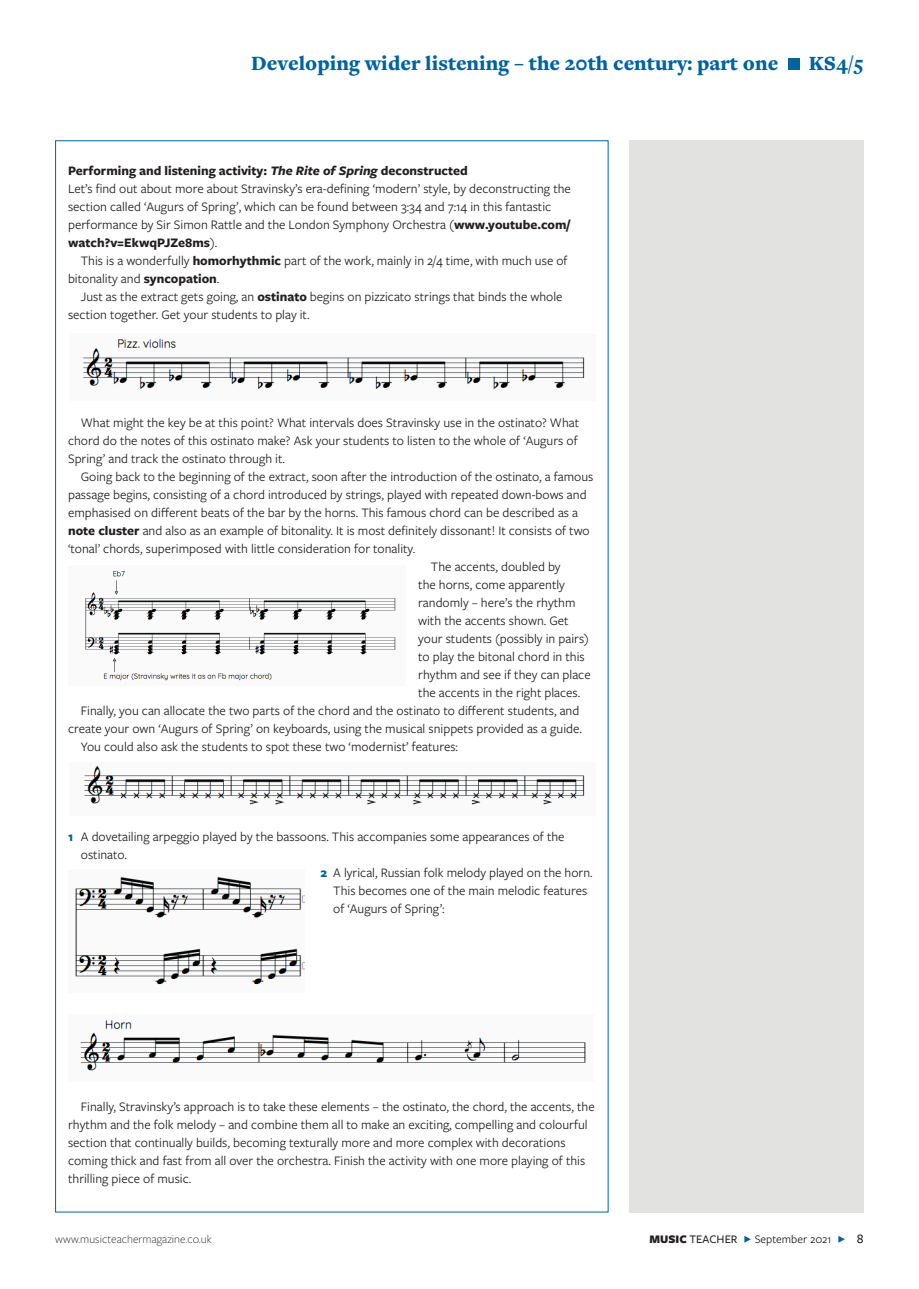
<style>
.page{position:relative;width:919px;height:1289px;background:#fff}
.page>*{position:absolute;margin:0;border:0;box-sizing:border-box;transform-origin:0 0}
.t1{font:900 21px "Freight Text Pro";color:#00639e}
.t2{font:13.5px/18px "Freight Sans Pro";color:#231f20}
.t3{font:300 12px "Freight Sans Pro";color:#231f20}
.t4{font:12px "Freight Sans Pro";color:#231f20}
.s1{font-weight:700}
.s2{font-weight:700;font-style:italic}
.s3{font-weight:700;color:#00639e}
.s4{font-weight:900}
.s5{font-weight:500}
.s6{color:#00639e}
.s7{font-weight:500;font-size:13.5px}
</style>
<div class="page">
<div style="left:629px;top:140px;width:234px;height:1072px;background:#e2e2e1"></div>
<div style="left:787px;top:59px;width:12px;height:11px;background:#00639e"></div>
<img style="left:83px;top:338px;width:502px;height:52px">
<img style="left:85px;top:570px;width:311px;height:111px">
<img style="left:84px;top:765px;width:501px;height:40px">
<img style="left:75px;top:877px;width:229px;height:108px">
<img style="left:80px;top:1020px;width:506px;height:51px">
<h1 class="t1" style="left:251px;top:49px;width:528px">Developing wider listening – the 20th century: part one</h1>
<h1 class="t1" style="left:808px;top:49px;width:56px">KS4/5</h1>
<p class="t2" style="left:68px;top:161px;width:504px"><span class="s1">Performing and listening activity:</span> <span class="s2">The Rite of Spring</span> <span class="s1">deconstructed<br></span>Let’s find out about more about Stravinsky’s era-defining ‘modern’ style, by deconstructing the section called ‘Augurs of Spring’, which can be found between 3:34 and 7:14 in this fantastic performance by Sir Simon Rattle and the London Symphony Orchestra (<span class="s1">www.youtube.com/ watch?v=EkwqPJZe8ms</span>).</p>
<p class="t2" style="left:68px;top:251px;width:501px;text-indent:13px">This is a wonderfully <span class="s1">homorhythmic</span> part of the work, mainly in 2/4 time, with much use of bitonality and <span class="s1">syncopation</span>.</p>
<p class="t2" style="left:68px;top:287px;width:496px;text-indent:13px">Just as the extract gets going, an <span class="s1">ostinato</span> begins on pizzicato strings that binds the whole section together. Get your students to play it.</p>
<p class="t2" style="left:68px;top:413px;width:512px;text-align:justify;text-indent:13px">What might the key be at this point? What intervals does Stravinsky use in the ostinato? What chord do the notes of this ostinato make? Ask your students to listen to the whole of ‘Augurs of Spring’ and track the ostinato through it.</p>
<p class="t2" style="left:81px;top:467px;width:514px">Going back to the beginning of the extract, soon after the introduction of the ostinato, a famous</p>
<p class="t2" style="left:68px;top:485px;width:520px">passage begins, consisting of a chord introduced by strings, played with repeated down-bows and</p>
<p class="t2" style="left:68px;top:503px;width:511px">emphasised on different beats of the bar by the horns. This famous chord can be described as a</p>
<p class="t2" style="left:68px;top:521px;width:523px"><span class="s1">note cluster</span> and also as an example of bitonality. It is most definitely dissonant! It consists of two</p>
<p class="t2" style="left:68px;top:539px;width:349px">‘tonal’ chords, superimposed with little consideration for tonality.</p>
<p class="t2" style="left:431px;top:557px;width:131px">The accents, doubled by</p>
<p class="t2" style="left:418px;top:575px;width:148px">the horns, come apparently</p>
<p class="t2" style="left:418px;top:593px;width:159px">randomly – here’s the rhythm</p>
<p class="t2" style="left:418px;top:611px;width:152px">with the accents shown. Get</p>
<p class="t2" style="left:418px;top:629px;width:172px">your students (possibly in pairs)</p>
<p class="t2" style="left:418px;top:647px;width:168px">to play the bitonal chord in this</p>
<p class="t2" style="left:418px;top:665px;width:174px">rhythm and see if they can place</p>
<p class="t2" style="left:418px;top:683px;width:164px">the accents in the right places.</p>
<p class="t2" style="left:81px;top:701px;width:500px">Finally, you can allocate the two parts of the chord and the ostinato to different students, and</p>
<p class="t2" style="left:68px;top:719px;width:515px">create your own ‘Augurs of Spring’ on keyboards, using the musical snippets provided as a guide.</p>
<p class="t2" style="left:81px;top:737px;width:379px">You could also ask the students to spot these two ‘modernist’ features:</p>
<p class="t2" style="left:81px;top:827px;width:485px;text-indent:-13px"><span class="s3">1</span> A dovetailing arpeggio played by the bassoons. This accompanies some appearances of the ostinato.</p>
<p class="t2" style="left:333px;top:863px;width:261px;text-indent:-13px"><span class="s3">2</span> A lyrical, Russian folk melody played on the horn.<br>This becomes one of the main melodic features of ‘Augurs of Spring’:</p>
<p class="t2" style="left:68px;top:1097px;width:528px;text-indent:13px">Finally, Stravinsky’s approach is to take these elements – the ostinato, the chord, the accents, the rhythm and the folk melody – and combine them all to make an exciting, compelling and colourful section that continually builds, becoming texturally more and more complex with decorations coming thick and fast from all over the orchestra. Finish the activity with one more playing of this thrilling piece of music.</p>
<p class="t3" style="left:55px;top:1230px;width:158px">www.musicteachermagazine.co.uk</p>
<p class="t4" style="left:649px;top:1230px;width:215px"><span class="s4">MUSIC</span> <span class="s5">TEACHER</span> <span class="s6">F</span> September 2021 <span class="s6">F</span> <span class="s7">8</span></p>
</div>
